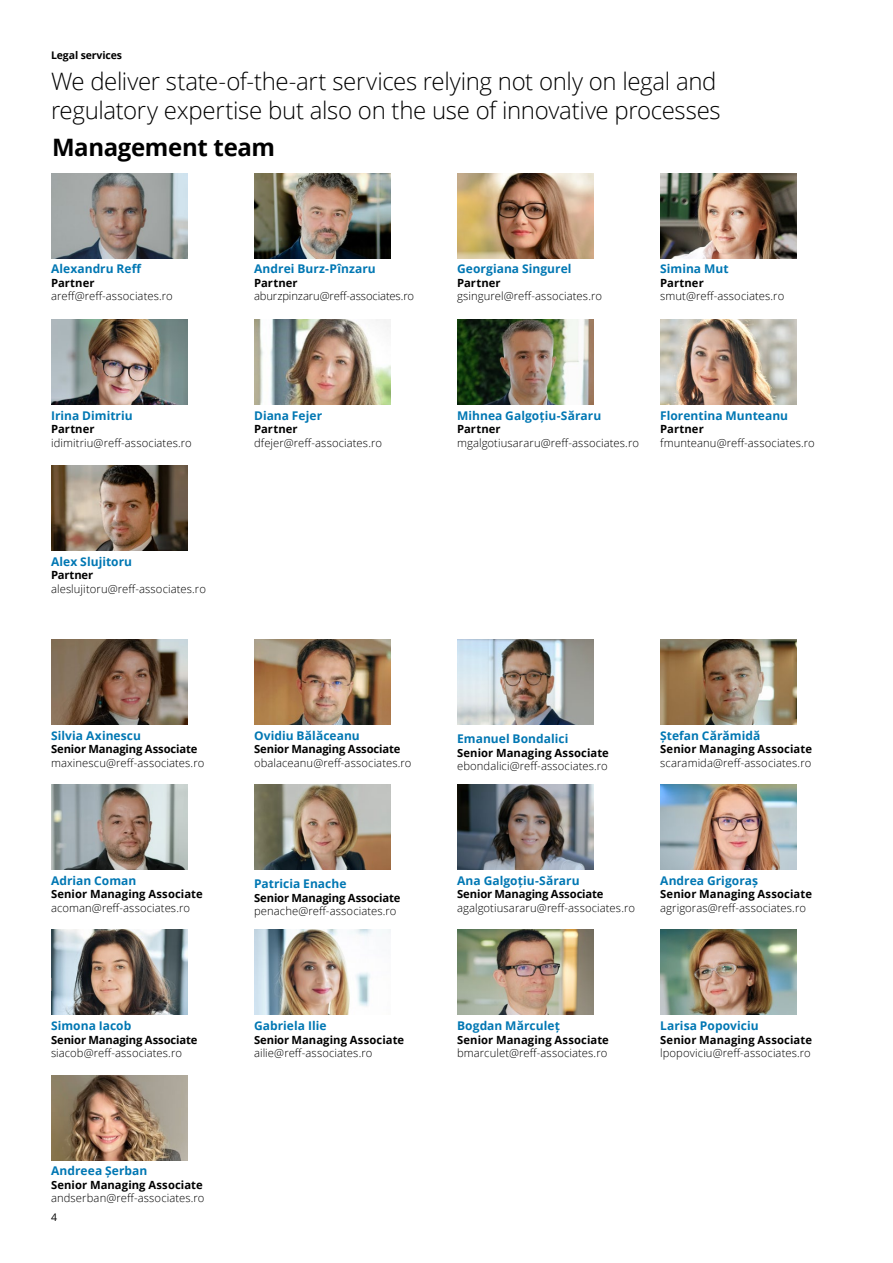
<style>
.page{position:relative;width:893px;height:1263px;background:#fff}
.page>*{position:absolute;margin:0;border:0;box-sizing:border-box;transform-origin:0 0}
.t1{font:300 24px/28.8px "Open Sans";letter-spacing:-.015em;color:#000}
.t2{font:700 24px "Open Sans";letter-spacing:-.015em;color:#000}
.t3{font:700 12px "Open Sans";letter-spacing:.005em;color:#0077b3}
.t4{font:300 11.25px "Open Sans";letter-spacing:.01em;color:#000}
.t5{font:700 11.25px "Open Sans";letter-spacing:.005em;color:#000}
.t6{font:700 11.25px "Open Sans";letter-spacing:-.015em;color:#000}
.t7{font:300 11.25px "Open Sans";letter-spacing:-.01em;color:#000}
.t8{font:700 10.5px "Open Sans";letter-spacing:-.01em;color:#000}
.t9{font:10.5px "Open Sans";color:#000}
</style>
<div class="page">
<img style="left:51px;top:173px;width:136px;height:85px">
<img style="left:660px;top:319px;width:136px;height:85px">
<img style="left:254px;top:319px;width:136px;height:85px">
<img style="left:457px;top:639px;width:136px;height:85px">
<img style="left:254px;top:930px;width:136px;height:85px">
<img style="left:254px;top:173px;width:136px;height:85px">
<img style="left:660px;top:173px;width:136px;height:85px">
<img style="left:51px;top:639px;width:136px;height:85px">
<img style="left:254px;top:639px;width:136px;height:85px">
<img style="left:457px;top:930px;width:136px;height:85px">
<img style="left:51px;top:784px;width:136px;height:85px">
<img style="left:457px;top:173px;width:136px;height:85px">
<img style="left:457px;top:319px;width:136px;height:85px">
<img style="left:660px;top:930px;width:136px;height:85px">
<img style="left:254px;top:784px;width:136px;height:85px">
<img style="left:51px;top:319px;width:136px;height:85px">
<img style="left:51px;top:930px;width:136px;height:85px">
<img style="left:51px;top:1075px;width:136px;height:85px">
<svg style="left:51px;top:978px;width:1px;height:13px"></svg>
<img style="left:457px;top:784px;width:136px;height:85px">
<img style="left:51px;top:465px;width:136px;height:85px">
<img style="left:660px;top:639px;width:136px;height:85px">
<img style="left:660px;top:784px;width:136px;height:85px">
<p class="t8" style="left:51px;top:48px;width:73px">Legal services</p>
<h1 class="t1" style="left:51px;top:66px;width:671px">We deliver state-of-the-art services relying not only on legal and regulatory expertise but also on the use of innovative processes</h1>
<h1 class="t2" style="left:52px;top:130px;width:225px">Management team</h1>
<p class="t3" style="left:51px;top:261px;width:92px">Alexandru Reff</p>
<p class="t5" style="left:51px;top:275px;width:45px">Partner</p>
<p class="t4" style="left:51px;top:289px;width:123px">areff@reff-associates.ro</p>
<p class="t3" style="left:51px;top:407px;width:83px">Irina Dimitriu</p>
<p class="t5" style="left:51px;top:421px;width:45px">Partner</p>
<p class="t4" style="left:51px;top:435px;width:142px">idimitriu@reff-associates.ro</p>
<p class="t3" style="left:51px;top:553px;width:83px">Alex Slujitoru</p>
<p class="t5" style="left:51px;top:567px;width:44px">Partner</p>
<p class="t4" style="left:51px;top:581px;width:156px">aleslujitoru@reff-associates.ro</p>
<p class="t3" style="left:254px;top:261px;width:123px">Andrei Burz-Pînzaru</p>
<p class="t5" style="left:254px;top:275px;width:45px">Partner</p>
<p class="t7" style="left:254px;top:289px;width:161px">aburzpinzaru@reff-associates.ro</p>
<p class="t3" style="left:254px;top:407px;width:70px">Diana Fejer</p>
<p class="t5" style="left:254px;top:421px;width:45px">Partner</p>
<p class="t4" style="left:254px;top:435px;width:129px">dfejer@reff-associates.ro</p>
<p class="t3" style="left:457px;top:261px;width:116px">Georgiana Singurel</p>
<p class="t5" style="left:457px;top:275px;width:45px">Partner</p>
<p class="t4" style="left:457px;top:289px;width:146px">gsingurel@reff-associates.ro</p>
<p class="t3" style="left:660px;top:261px;width:70px">Simina Mut</p>
<p class="t5" style="left:660px;top:275px;width:45px">Partner</p>
<p class="t4" style="left:660px;top:289px;width:126px">smut@reff-associates.ro</p>
<p class="t3" style="left:457px;top:407px;width:146px">Mihnea Galgoțiu-Săraru</p>
<p class="t5" style="left:457px;top:421px;width:45px">Partner</p>
<p class="t4" style="left:457px;top:435px;width:183px">mgalgotiusararu@reff-associates.ro</p>
<p class="t3" style="left:660px;top:407px;width:129px">Florentina Munteanu</p>
<p class="t5" style="left:660px;top:421px;width:45px">Partner</p>
<p class="t4" style="left:660px;top:435px;width:156px">fmunteanu@reff-associates.ro</p>
<p class="t3" style="left:51px;top:727px;width:91px">Silvia Axinescu</p>
<p class="t6" style="left:51px;top:741px;width:148px">Senior Managing Associate</p>
<p class="t4" style="left:51px;top:755px;width:155px">maxinescu@reff-associates.ro</p>
<p class="t3" style="left:51px;top:872px;width:87px">Adrian Coman</p>
<p class="t5" style="left:51px;top:886px;width:153px">Senior Managing Associate</p>
<p class="t4" style="left:51px;top:900px;width:140px">acoman@reff-associates.ro</p>
<p class="t3" style="left:51px;top:1017px;width:82px">Simona Iacob</p>
<p class="t6" style="left:51px;top:1031px;width:148px">Senior Managing Associate</p>
<p class="t4" style="left:51px;top:1045px;width:132px">siacob@reff-associates.ro</p>
<p class="t3" style="left:51px;top:1162px;width:98px">Andreea Șerban</p>
<p class="t5" style="left:51px;top:1177px;width:153px">Senior Managing Associate</p>
<p class="t4" style="left:51px;top:1190px;width:155px">andserban@reff-associates.ro</p>
<p class="t9" style="left:51px;top:1210px;width:8px">4</p>
<p class="t3" style="left:254px;top:727px;width:107px">Ovidiu Bălăceanu</p>
<p class="t6" style="left:254px;top:741px;width:148px">Senior Managing Associate</p>
<p class="t4" style="left:254px;top:755px;width:159px">obalaceanu@reff-associates.ro</p>
<p class="t3" style="left:457px;top:730px;width:113px">Emanuel Bondalici</p>
<p class="t5" style="left:457px;top:744px;width:153px">Senior Managing Associate</p>
<p class="t4" style="left:457px;top:758px;width:152px">ebondalici@reff-associates.ro</p>
<p class="t3" style="left:660px;top:727px;width:102px">Ștefan Cărămidă</p>
<p class="t5" style="left:660px;top:741px;width:153px">Senior Managing Associate</p>
<p class="t4" style="left:660px;top:755px;width:153px">scaramida@reff-associates.ro</p>
<p class="t3" style="left:254px;top:875px;width:94px">Patricia Enache</p>
<p class="t6" style="left:254px;top:890px;width:148px">Senior Managing Associate</p>
<p class="t4" style="left:254px;top:903px;width:144px">penache@reff-associates.ro</p>
<p class="t3" style="left:457px;top:872px;width:124px">Ana Galgoțiu-Săraru</p>
<p class="t6" style="left:457px;top:886px;width:148px">Senior Managing Associate</p>
<p class="t4" style="left:457px;top:900px;width:179px">agalgotiusararu@reff-associates.ro</p>
<p class="t3" style="left:660px;top:872px;width:99px">Andrea Grigoraș</p>
<p class="t5" style="left:660px;top:886px;width:153px">Senior Managing Associate</p>
<p class="t4" style="left:660px;top:900px;width:147px">agrigoras@reff-associates.ro</p>
<p class="t3" style="left:254px;top:1017px;width:74px">Gabriela Ilie</p>
<p class="t5" style="left:254px;top:1031px;width:152px">Senior Managing Associate</p>
<p class="t4" style="left:254px;top:1045px;width:120px">ailie@reff-associates.ro</p>
<p class="t3" style="left:457px;top:1017px;width:104px">Bogdan Mărculeț</p>
<p class="t5" style="left:457px;top:1031px;width:153px">Senior Managing Associate</p>
<p class="t4" style="left:457px;top:1045px;width:152px">bmarculet@reff-associates.ro</p>
<p class="t3" style="left:660px;top:1017px;width:100px">Larisa Popoviciu</p>
<p class="t5" style="left:660px;top:1031px;width:153px">Senior Managing Associate</p>
<p class="t4" style="left:660px;top:1045px;width:152px">lpopoviciu@reff-associates.ro</p>
</div>
